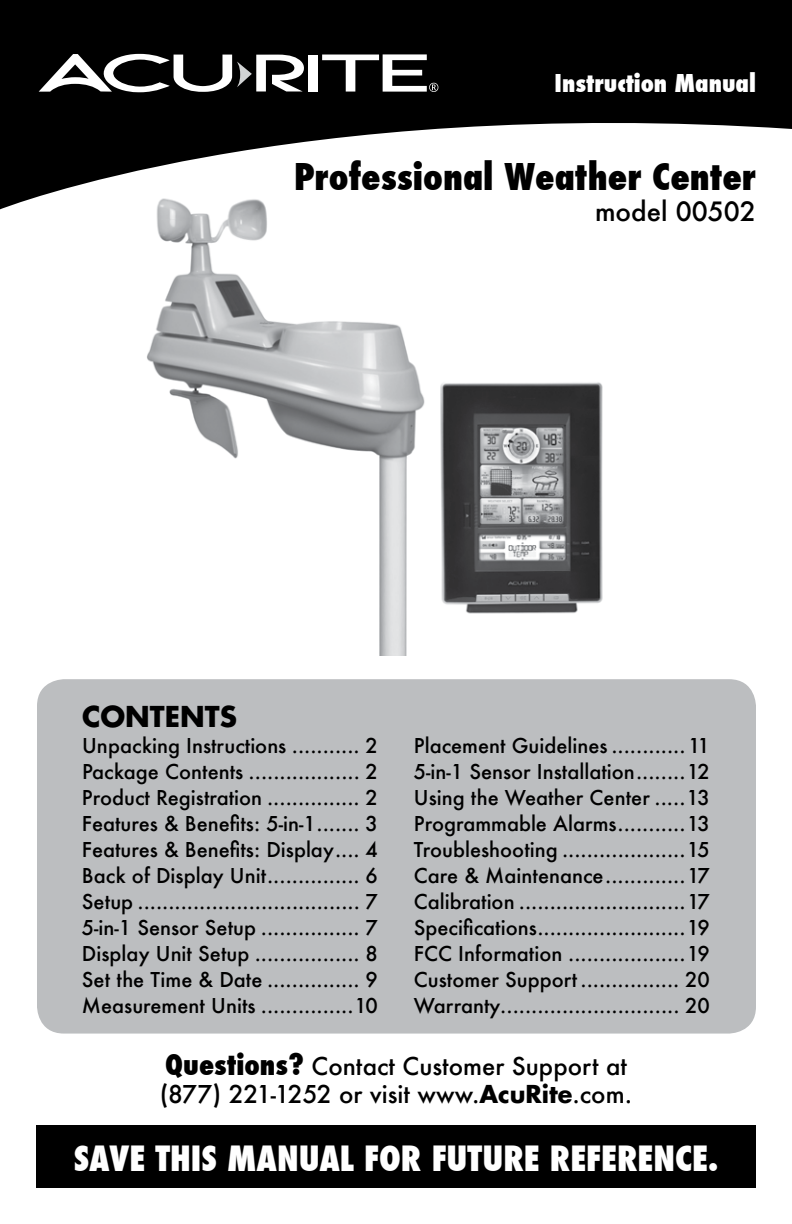
<style>
.page{position:relative;width:792px;height:1224px;background:#fff}
.page>*{position:absolute;margin:0;border:0;box-sizing:border-box;transform-origin:0 0}
.t1{font:800 condensed 36px "Futura";color:#000}
.t2{font:800 condensed 34px "Futura";color:#fff}
.t3{font:700 28px "Futura";color:#000}
.t4{font:500 26px "Futura";color:#000}
.t5{font:500 24px "Futura";color:#000}
.t6{font:800 condensed 24px "Futura";color:#fff}
.t7{font:500 20px/26px "Futura";color:#000;text-align:justify}
.s1{font-weight:800;font-stretch:condensed;font-size:28px}
.s2{font-weight:700}
</style>
<div class="page">
<svg style="left:0;top:0;width:792px;height:209px;fill:#000"></svg>
<div style="left:309px;top:55px;width:9px;height:37px;background:#fff"></div>
<svg style="left:39px;top:54px;width:265px;height:38px"></svg>
<svg style="left:322px;top:54px;width:116px;height:38px"></svg>
<div style="left:37px;top:679px;width:719px;height:355px;background:#bcbec0;border-radius:27px"></div>
<img style="left:123px;top:192px;width:517px;height:463px">
<img style="left:428px;top:374px;width:184px;height:245px">
<div style="left:36px;top:1125px;width:720px;height:63px;background:#000"></div>
<p class="t6" style="left:555px;top:67px;width:203px">Instruction Manual</p>
<p class="t1" style="left:294px;top:152px;width:463px">Professional Weather Center</p>
<p class="t4" style="left:595px;top:193px;width:162px">model 00502</p>
<p class="t3" style="left:82px;top:697px;width:157px">CONTENTS</p>
<p class="t7" style="left:82px;top:732px;width:298px">Unpacking Instructions ........... 2<br>Package Contents .................. 2<br>Product Registration ............... 2<br>Features &amp; Benefits: 5-in-1....... 3<br>Features &amp; Benefits: Display.... 4<br>Back of Display Unit............... 6<br>Setup .................................... 7<br>5-in-1 Sensor Setup ................ 7<br>Display Unit Setup ................. 8<br>Set the Time &amp; Date ............... 9<br>Measurement Units ...............10</p>
<p class="t7" style="left:414px;top:732px;width:298px">Placement Guidelines ............11<br>5-in-1 Sensor Installation........12<br>Using the Weather Center .....13<br>Programmable Alarms...........13<br>Troubleshooting ....................15<br>Care &amp; Maintenance.............17<br>Calibration ...........................17<br>Specifications........................19<br>FCC Information ...................19<br>Customer Support ................ 20<br>Warranty............................. 20</p>
<p class="t5" style="left:165px;top:1049px;width:463px"><span class="s1">Questions?</span> Contact Customer Support at</p>
<p class="t5" style="left:160px;top:1078px;width:474px">(877) 221-1252 or visit www.<span class="s2">AcuRite</span>.com.</p>
<p class="t2" style="left:74px;top:1135px;width:646px">SAVE THIS MANUAL FOR FUTURE REFERENCE.</p>
</div>
